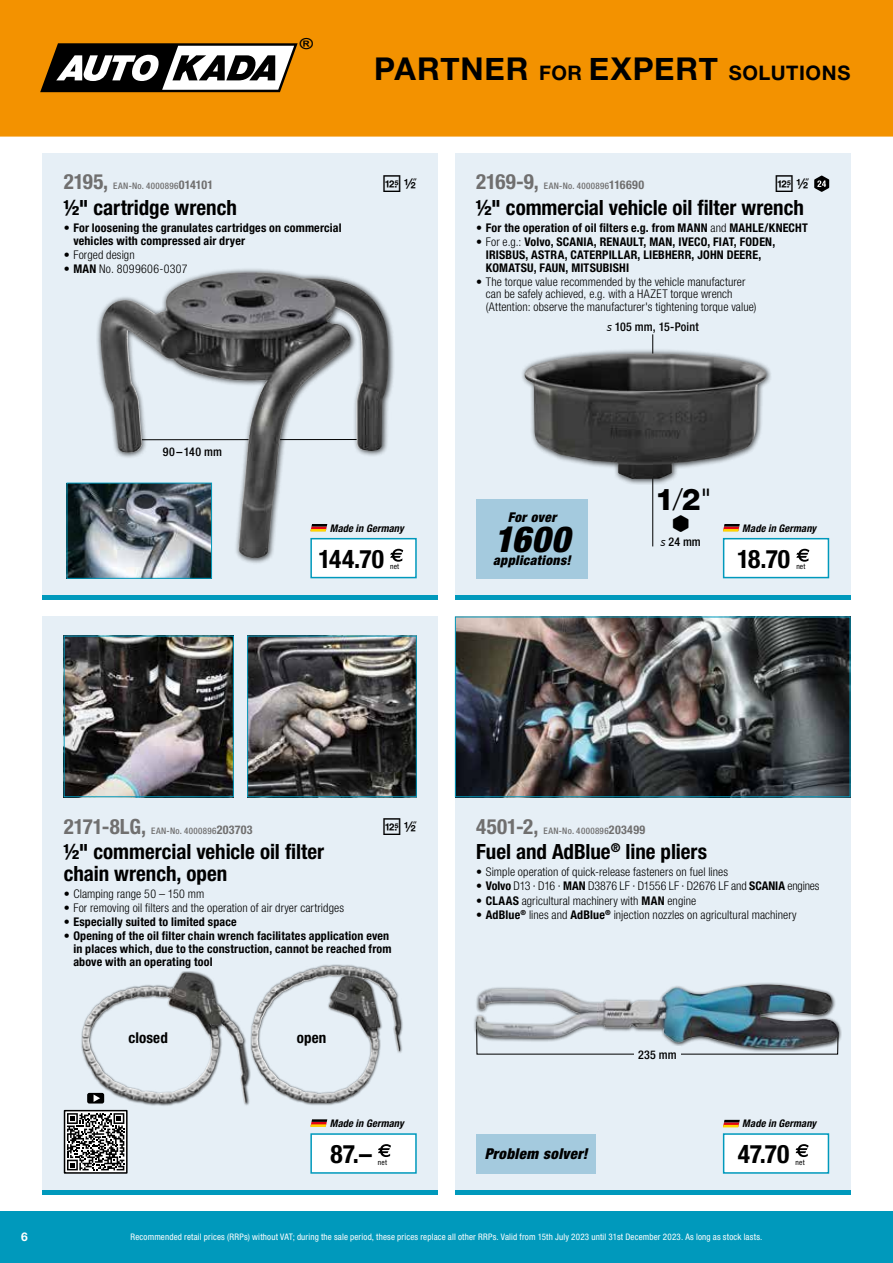
<style>
.page{position:relative;width:893px;height:1263px;background:#fff}
.page>*{position:absolute;margin:0;border:0;box-sizing:border-box;transform-origin:0 0}
.t1{font:italic 900 condensed 36px "Helvetica Neue LT Pro";color:#000}
.t2{font:700 31.35px "Helvetica Neue";letter-spacing:.03em;color:#000}
.t3{font:800 30px "Helvetica Neue LT Std";color:#000}
.t4{font:700 condensed 25.5px "Helvetica Neue LT Pro";color:#000}
.t5{font:700 condensed 21px/21.8px "Helvetica Neue LT Pro";color:#000}
.t6{font:700 condensed 21px "Helvetica Neue LT Pro";color:#706f6f}
.t7{font:700 15.15px "Arial";color:#000;scale:1.18 1}
.t8{font:italic 900 condensed 15px "Helvetica Neue LT Pro";letter-spacing:.025em;color:#000}
.t9{font:700 condensed 15px "Helvetica Neue LT Pro";letter-spacing:.005em;color:#000}
.t10{font:italic 900 condensed 13.5px "Helvetica Neue LT Pro";letter-spacing:.03em;color:#000}
.t11{font:700 condensed 12px/12.8px "Helvetica Neue LT Pro";letter-spacing:.015em;color:#000}
.t12{font:300 condensed 12px/12.8px "Helvetica Neue LT Pro";letter-spacing:.005em;color:#000}
.t13{font:300 condensed 12px "Helvetica Neue LT Pro";letter-spacing:-.015em;color:#000}
.t14{font:500 condensed 12px "Helvetica Neue LT Pro";letter-spacing:.01em;color:#000}
.t15{font:300 condensed 12px "Helvetica Neue LT Pro";letter-spacing:.025em;color:#000}
.t16{font:700 12px "Helvetica Neue LT Pro";color:#fff}
.t17{font:italic 700 condensed 10.5px "Helvetica Neue LT Pro";letter-spacing:.01em;color:#000}
.t18{font:condensed 9px "Helvetica Neue LT Pro";letter-spacing:.02em;color:#fff}
.t19{font:500 condensed 9px "Helvetica Neue LT Pro";letter-spacing:.04em;color:#706f6f}
.t20{font:condensed 7.5px "Helvetica Neue LT Pro";letter-spacing:.02em;color:#000}
.s1{font-family:"Helvetica Neue LT Pro";font-size:20.1px}
.s2{font-weight:700;font-size:12px}
.s3{font-weight:300}
.s4{font-weight:700}
</style>
<div class="page">
<div style="left:0;top:1211px;width:893px;height:52px;background:#0099bc"></div>
<div style="left:0;top:0;width:893px;height:137px;background:#f39200"></div>
<svg style="left:40px;top:43px;width:258px;height:49px"></svg>
<div style="left:43px;top:153px;width:395px;height:447px;background:#e6eff6"></div>
<div style="left:455px;top:153px;width:395px;height:447px;background:#e6eff6"></div>
<div style="left:43px;top:617px;width:395px;height:578px;background:#e6eff6"></div>
<div style="left:455px;top:617px;width:395px;height:578px;background:#e6eff6"></div>
<div style="left:43px;top:595px;width:395px;height:5px;background:#0099bc"></div>
<div style="left:455px;top:595px;width:395px;height:5px;background:#0099bc"></div>
<hr style="left:43px;top:1191px;width:395px;height:4px;background:#0099bc">
<hr style="left:455px;top:1191px;width:395px;height:4px;background:#0099bc">
<div style="left:96px;top:268px;width:299px;height:297px;background:#000;opacity:.75"></div>
<img style="left:101px;top:272px;width:287px;height:286px">
<img style="left:69px;top:485px;width:141px;height:92px">
<div style="left:67px;top:483px;width:145px;height:96px;border:1px solid #0099bc"></div>
<div style="left:310px;top:538px;width:107px;height:40px;background:#fff;border:2px solid #0099bc"></div>
<div style="left:723px;top:538px;width:106px;height:40px;background:#fff;border:2px solid #0099bc"></div>
<svg style="left:310px;top:524px;width:17px;height:7px"></svg>
<svg style="left:723px;top:524px;width:17px;height:7px"></svg>
<svg style="left:476px;top:1052px;width:363px;height:3px"></svg>
<div style="left:473px;top:982px;width:369px;height:70px;background:#000;opacity:.75"></div>
<img style="left:476px;top:986px;width:355px;height:62px">
<img style="left:457px;top:619px;width:391px;height:176px">
<div style="left:455px;top:617px;width:395px;height:180px;border:1px solid #0099bc"></div>
<img style="left:249px;top:638px;width:166px;height:157px">
<div style="left:247px;top:636px;width:170px;height:161px;border:1px solid #0099bc"></div>
<img style="left:66px;top:638px;width:166px;height:157px">
<div style="left:64px;top:636px;width:170px;height:161px;border:1px solid #0099bc"></div>
<div style="left:250px;top:964px;width:154px;height:142px;background:#000;opacity:.75"></div>
<img style="left:252px;top:966px;width:128px;height:137px">
<div style="left:80px;top:971px;width:170px;height:135px;background:#000;opacity:.75"></div>
<img style="left:82px;top:973px;width:160px;height:130px">
<div style="left:476px;top:1134px;width:120px;height:40px;background:#a4cade"></div>
<svg style="left:723px;top:1120px;width:17px;height:7px"></svg>
<svg style="left:310px;top:1119px;width:17px;height:8px"></svg>
<div style="left:723px;top:1133px;width:106px;height:41px;background:#fff;border:2px solid #0099bc"></div>
<div style="left:310px;top:1133px;width:107px;height:41px;background:#fff;border:2px solid #0099bc"></div>
<hr style="left:652px;top:334px;width:1px;height:212px;background:#000">
<div style="left:520px;top:349px;width:252px;height:136px;background:#000;opacity:.75"></div>
<img style="left:525px;top:353px;width:242px;height:126px">
<div style="left:476px;top:499px;width:112px;height:79px;background:#a4cade"></div>
<svg style="left:796px;top:549px;width:13px;height:13px"></svg>
<svg style="left:796px;top:1144px;width:13px;height:13px"></svg>
<svg style="left:67px;top:1113px;width:58px;height:58px"></svg>
<div style="left:64px;top:1110px;width:64px;height:64px;border:2px solid #000"></div>
<div style="left:87px;top:1093px;width:17px;height:10px;background:#000;border-radius:2px"></div>
<svg style="left:94px;top:1094px;width:6px;height:8px"></svg>
<svg style="left:67px;top:1113px;width:57px;height:57px;background:#747474"></svg>
<svg style="left:378px;top:1144px;width:13px;height:13px"></svg>
<svg style="left:390px;top:549px;width:13px;height:13px"></svg>
<div style="left:634px;top:1046px;width:47px;height:17px;background:#e6eff6"></div>
<svg style="left:814px;top:175px;width:15px;height:17px"></svg>
<p class="t7" style="left:300px;top:34px;width:13px">®</p>
<h2 class="t2" style="left:374px;top:44px;width:478px">PARTNER <span class="s1">FOR</span> EXPERT <span class="s1">SOLUTIONS</span></h2>
<h3 class="t6" style="left:64px;top:169px;width:46px">2195,</h3>
<p class="t19" style="left:113px;top:181px;width:101px">EAN-No. 4000896<span class="s2">014101</span></p>
<h3 class="t5" style="left:64px;top:196px;width:175px">1/2" cartridge wrench</h3>
<p class="t11" style="left:73px;top:221px;width:270px;text-indent:-10px"><span class="s3">•</span> For loosening the granulates cartridges on commercial vehicles with compressed air dryer</p>
<p class="t12" style="left:64px;top:248px;width:72px">• Forged design</p>
<p class="t15" style="left:64px;top:262px;width:125px">• <span class="s4">MAN</span> No. 8099606-0307</p>
<h3 class="t6" style="left:476px;top:169px;width:64px">2169-9,</h3>
<p class="t19" style="left:544px;top:181px;width:102px">EAN-No. 4000896<span class="s2">116690</span></p>
<h3 class="t5" style="left:476px;top:196px;width:329px">1/2" commercial vehicle oil filter wrench</h3>
<p class="t11" style="left:476px;top:221px;width:333px"><span class="s3">•</span> For the operation of oil filters e.g. from MANN <span class="s3">and</span> MAHLE/KNECHT</p>
<p class="t11" style="left:486px;top:235px;width:291px;text-indent:-10px"><span class="s3">• For e.g.:</span> Volvo, SCANIA, RENAULT, MAN, IVECO, FIAT, FODEN,<br>IRISBUS, ASTRA, CATERPILLAR, LIEBHERR, JOHN DEERE,<br>KOMATSU, FAUN, MITSUBISHI</p>
<p class="t12" style="left:486px;top:275px;width:272px;text-indent:-10px">• The torque value recommended by the vehicle manufacturer can be safely achieved, e.g. with a HAZET torque wrench (Attention: observe the manufacturer's tightening torque value)</p>
<p class="t14" style="left:615px;top:320px;width:85px">105 mm, 15-Point</p>
<p class="t14" style="left:163px;top:445px;width:60px">90–140 mm</p>
<h3 class="t3" style="left:655px;top:481px;width:58px">1<span class="s3">/</span>2<span class="s3">"</span></h3>
<p class="t14" style="left:668px;top:534px;width:34px">24 mm</p>
<p class="t10" style="left:508px;top:509px;width:50px">For over</p>
<h1 class="t1" style="left:494px;top:517px;width:77px">1600</h1>
<p class="t10" style="left:493px;top:552px;width:79px">applications!</p>
<h3 class="t4" style="left:737px;top:543px;width:55px">18.70</h3>
<p class="t17" style="left:330px;top:521px;width:75px">Made in Germany</p>
<p class="t17" style="left:742px;top:521px;width:75px">Made in Germany</p>
<h3 class="t4" style="left:318px;top:543px;width:67px">144.70</h3>
<p class="t20" style="left:390px;top:562px;width:11px">net</p>
<p class="t20" style="left:796px;top:562px;width:11px">net</p>
<p class="t16" style="left:21px;top:1229px;width:8px">6</p>
<h3 class="t6" style="left:64px;top:813px;width:84px">2171-8LG,</h3>
<p class="t19" style="left:151px;top:825px;width:103px">EAN-No. 4000896<span class="s2">203703</span></p>
<h3 class="t5" style="left:64px;top:841px;width:262px">1/2" commercial vehicle oil filter chain wrench, open</h3>
<p class="t12" style="left:64px;top:887px;width:142px">• Clamping range 50 – 150 mm</p>
<p class="t12" style="left:64px;top:901px;width:282px">• For removing oil filters and the operation of air dryer cartridges</p>
<p class="t11" style="left:64px;top:915px;width:174px"><span class="s3">•</span> Especially suited to limited space</p>
<p class="t11" style="left:73px;top:929px;width:320px;text-indent:-10px"><span class="s3">•</span> Opening of the oil filter chain wrench facilitates application even in places which, due to the construction, cannot be reached from above with an operating tool</p>
<p class="t9" style="left:128px;top:1028px;width:41px">closed</p>
<p class="t9" style="left:297px;top:1028px;width:31px">open</p>
<h3 class="t6" style="left:476px;top:813px;width:64px">4501-2,</h3>
<p class="t19" style="left:543px;top:825px;width:103px">EAN-No. 4000896<span class="s2">203499</span></p>
<h3 class="t5" style="left:476px;top:841px;width:232px">Fuel and AdBlue<sup>®</sup> line pliers</h3>
<p class="t12" style="left:476px;top:866px;width:253px">• Simple operation of quick-release fasteners on fuel lines</p>
<p class="t13" style="left:476px;top:879px;width:345px">• <span class="s4">Volvo</span> D13 ∙ D16 ∙ <span class="s4">MAN</span> D3876 LF ∙ D1556 LF ∙ D2676 LF and <span class="s4">SCANIA</span> engines</p>
<p class="t12" style="left:476px;top:894px;width:221px">• <span class="s4">CLAAS</span> agricultural machinery with <span class="s4">MAN</span> engine</p>
<p class="t12" style="left:476px;top:908px;width:322px">• <span class="s4">AdBlue</span><sup>®</sup> lines and <span class="s4">AdBlue</span><sup>®</sup> injection nozzles on agricultural machinery</p>
<p class="t14" style="left:638px;top:1048px;width:40px">235 mm</p>
<p class="t17" style="left:330px;top:1117px;width:75px">Made in Germany</p>
<p class="t17" style="left:742px;top:1117px;width:75px">Made in Germany</p>
<h3 class="t4" style="left:331px;top:1138px;width:43px">87.–</h3>
<p class="t20" style="left:378px;top:1157px;width:11px">net</p>
<p class="t8" style="left:485px;top:1144px;width:104px">Problem solver!</p>
<h3 class="t4" style="left:738px;top:1138px;width:53px">47.70</h3>
<p class="t20" style="left:796px;top:1157px;width:11px">net</p>
<p class="t18" style="left:131px;top:1232px;width:633px">Recommended retail prices (RRPs) without VAT; during the sale period, these prices replace all other RRPs. Valid from 15th July 2023 until 31st December 2023. As long as stock lasts.</p>
</div>
